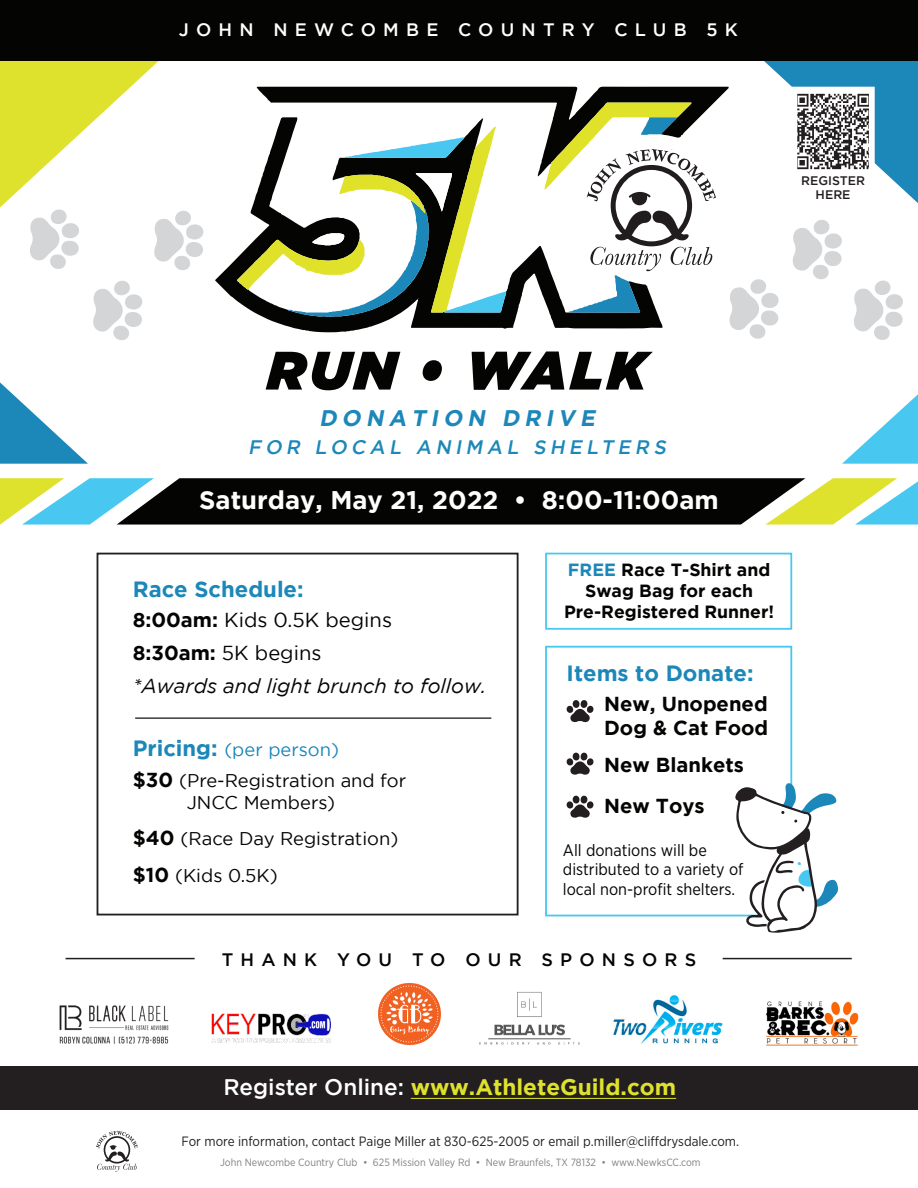
<style>
.page{position:relative;width:918px;height:1188px;background:#fff}
.page>*{position:absolute;margin:0;border:0;box-sizing:border-box;transform-origin:0 0}
.t1{font:italic 900 54px "Gotham";letter-spacing:.07em;color:#040503}
.t2{font:700 25.5px "Gotham";color:#fff}
.t3{font:700 22.5px "Gotham";color:#dfe22c}
.t4{font:italic 700 22.5px "Gotham";color:#1c87b9}
.t5{font:700 22.05px "Gotham";color:#1c87b9}
.t6{font:700 20.25px/24.3px "Gotham";color:#040503}
.t7{font:20.25px "Gotham";color:#040503}
.t8{font:italic 20.25px "Gotham";color:#040503}
.t9{font:italic 500 19.5px "Gotham";color:#1c87b9}
.t10{font:18.3px/22px "Gotham";color:#040503}
.t11{font:18.3px "Gotham";color:#1c87b9}
.t12{font:500 18px "Gotham";letter-spacing:.4em;color:#fff}
.t13{font:500 18px "Gotham";letter-spacing:.4em;color:#040503}
.t14{font:700 17.7px/21.1px "Gotham";color:#040503;text-align:center}
.t15{font:16.5px "Gotham Narrow";color:#040503}
.t16{font:13.5px "Gotham Narrow";color:#231f20}
.t17{font:500 12.45px "Gotham";color:#231f20}
.t18{font:10.5px "Gotham Narrow";color:#808285}
.s1{font-weight:700}
.s2{font-weight:700;font-size:22.05px}
.s3{font-weight:700;font-size:20.25px}
.s4{color:#1c87b9}
.s5{font-weight:500;color:#fff}
</style>
<div class="page">
<svg style="left:215px;top:258px;width:22px;height:43px"></svg>
<svg style="left:842px;top:394px;width:76px;height:70px"></svg>
<svg style="left:566px;top:700px;width:28px;height:22px"></svg>
<div style="left:0;top:1px;width:918px;height:60px;background:#040503"></div>
<div style="left:0;top:1066px;width:918px;height:43px;background:#231f20"></div>
<hr style="left:411px;top:1098px;width:265px;height:1px;background:#dfe22c">
<svg style="left:0;top:478px;width:918px;height:47px;background:#404e3e"></svg>
<svg style="left:0;top:382px;width:88px;height:82px"></svg>
<img style="left:377px;top:981px;width:65px;height:65px;border-radius:33px">
<svg style="left:566px;top:752px;width:28px;height:23px"></svg>
<svg style="left:566px;top:795px;width:28px;height:23px"></svg>
<div style="left:545px;top:646px;width:247px;height:270px;border:2px solid #48c8f0"></div>
<svg style="left:733px;top:782px;width:105px;height:151px"></svg>
<div style="left:97px;top:553px;width:422px;height:362px;border:2px solid #231f20"></div>
<svg style="left:93px;top:280px;width:50px;height:60px"></svg>
<svg style="left:0;top:61px;width:204px;height:209px"></svg>
<svg style="left:237px;top:61px;width:681px;height:279px"></svg>
<div style="left:545px;top:553px;width:247px;height:77px;border:2px solid #48c8f0"></div>
<hr style="left:135px;top:717px;width:356px;height:2px;background:#231f20">
<svg style="left:96px;top:1131px;width:42px;height:41px"></svg>
<img style="left:211px;top:1013px;width:120px;height:30px">
<img style="left:613px;top:995px;width:110px;height:49px">
<img style="left:59px;top:1005px;width:110px;height:39px">
<img style="left:479px;top:992px;width:101px;height:53px">
<img style="left:766px;top:1001px;width:93px;height:45px">
<hr style="left:66px;top:958px;width:129px;height:1px;background:#231f20">
<hr style="left:723px;top:958px;width:129px;height:1px;background:#231f20">
<div style="left:794px;top:90px;width:78px;height:108px;background:#fff"></div>
<img style="left:799px;top:94px;width:69px;height:76px">
<div style="left:792px;top:87px;width:83px;height:113px;border:6px solid #fff"></div>
<p class="t12" style="left:179px;top:20px;width:561px">JOHN NEWCOMBE COUNTRY CLUB 5K</p>
<p class="t17" style="left:801px;top:174px;width:65px">REGISTER</p>
<p class="t17" style="left:816px;top:188px;width:36px">HERE</p>
<p class="t1" style="left:267px;top:339px;width:380px">RUN • WALK</p>
<p class="t4" style="left:319px;top:405px;width:282px">DONATION DRIVE</p>
<p class="t9" style="left:248px;top:436px;width:423px">FOR LOCAL ANIMAL SHELTERS</p>
<p class="t2" style="left:199px;top:485px;width:521px">Saturday, May 21, 2022 • 8:00-11:00am</p>
<p class="t5" style="left:133px;top:576px;width:172px">Race Schedule:</p>
<p class="t7" style="left:133px;top:609px;width:261px"><span class="s1">8:00am:</span> Kids 0.5K begins</p>
<p class="t7" style="left:133px;top:642px;width:190px"><span class="s1">8:30am:</span> 5K begins</p>
<p class="t8" style="left:133px;top:675px;width:355px">*Awards and light brunch to follow.</p>
<p class="t11" style="left:133px;top:739px;width:208px"><span class="s2">Pricing:</span> (per person)</p>
<p class="t10" style="left:187px;top:769px;width:221px;text-indent:-54px"><span class="s3">$30</span> (Pre-Registration and for<br>JNCC Members)</p>
<p class="t10" style="left:133px;top:828px;width:267px"><span class="s3">$40</span> (Race Day Registration)</p>
<p class="t10" style="left:133px;top:864px;width:146px"><span class="s3">$10</span> (Kids 0.5K)</p>
<p class="t14" style="left:568px;top:559px;width:204px"><span class="s4">FREE</span> Race T-Shirt and<br>Swag Bag for each</p>
<p class="t14" style="left:564px;top:601px;width:212px">Pre-Registered Runner!</p>
<p class="t5" style="left:567px;top:660px;width:188px">Items to Donate:</p>
<p class="t6" style="left:604px;top:691px;width:166px">New, Unopened<br>Dog &amp; Cat Food</p>
<p class="t6" style="left:604px;top:753px;width:141px">New Blankets</p>
<p class="t6" style="left:604px;top:793px;width:102px">New Toys</p>
<p class="t15" style="left:563px;top:840px;width:145px">All donations will be</p>
<p class="t15" style="left:563px;top:859px;width:182px">distributed to a variety of</p>
<p class="t15" style="left:563px;top:879px;width:174px">local non-profit shelters.</p>
<p class="t13" style="left:222px;top:950px;width:476px">THANK YOU TO OUR SPONSORS</p>
<p class="t3" style="left:224px;top:1074px;width:454px"><span class="s5">Register Online:</span> www.AthleteGuild.com</p>
<p class="t16" style="left:182px;top:1133px;width:559px">For more information, contact Paige Miller at 830-625-2005 or email p.miller@cliffdrysdale.com.</p>
<p class="t18" style="left:220px;top:1156px;width:482px">John Newcombe Country Club • 625 Mission Valley Rd • New Braunfels, TX 78132 • www.NewksCC.com</p>
</div>
